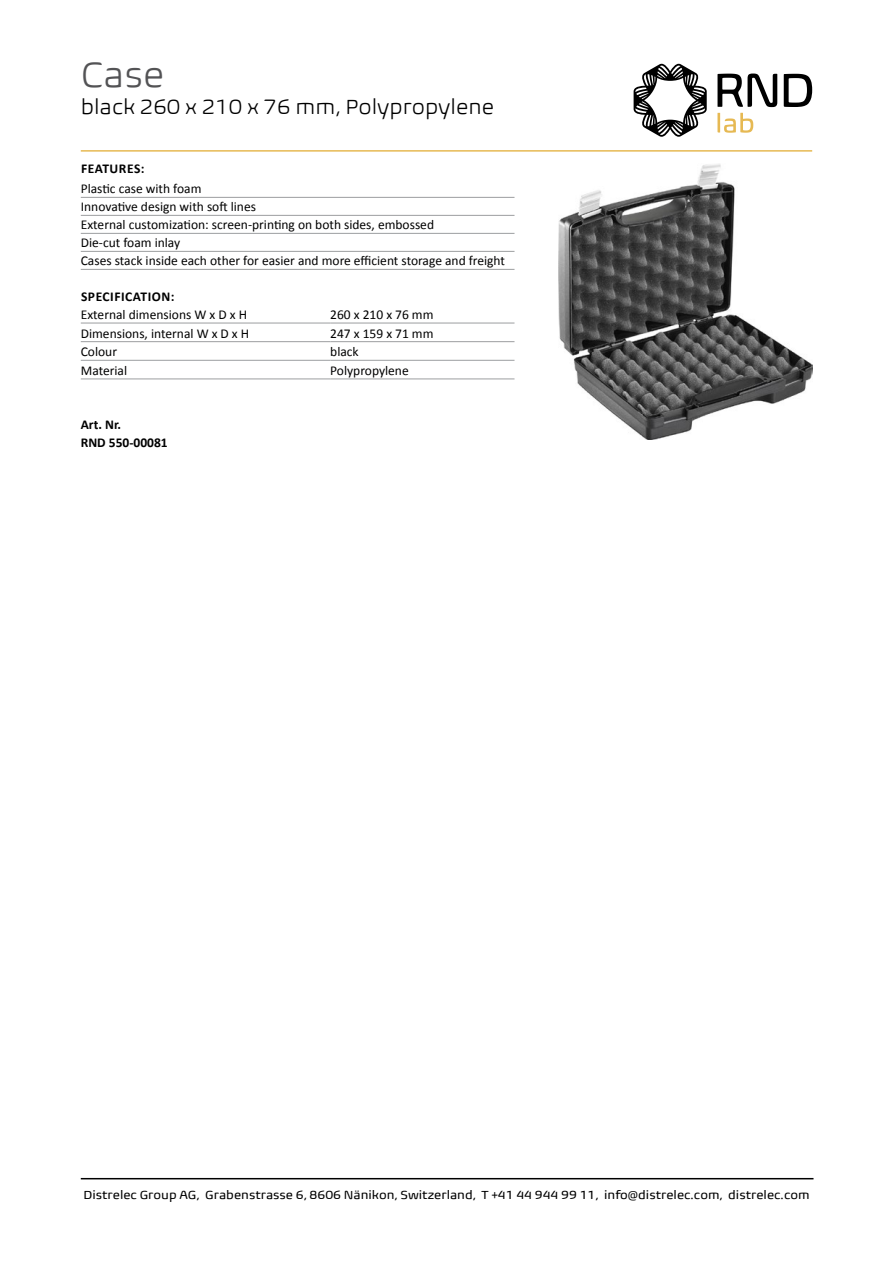
<style>
.page{position:relative;width:893px;height:1263px;background:#fff}
.page>*{position:absolute;margin:0;border:0;box-sizing:border-box;transform-origin:0 0}
.t1{font:300 36px "Biome Pro";color:#535355}
.t2{font:300 21px "Biome Pro";color:#000}
.t3{font:13.5px/18px "Calibri";color:#000}
.t4{font:700 13.5px "Calibri";letter-spacing:.03em;color:#000}
.t5{font:700 13.5px/18.6px "Calibri";color:#000}
.t6{font:12px "Biome Pro";color:#000}
</style>
<div class="page">
<hr style="left:81px;top:1178px;width:732px;height:1px;background:#000">
<hr style="left:81px;top:323px;width:249px;height:1px;background:#9c9ea0">
<hr style="left:330px;top:323px;width:184px;height:1px;background:#9c9ea0">
<hr style="left:81px;top:341px;width:249px;height:1px;background:#9c9ea0">
<hr style="left:330px;top:341px;width:184px;height:1px;background:#9c9ea0">
<hr style="left:81px;top:360px;width:249px;height:1px;background:#9c9ea0">
<hr style="left:330px;top:360px;width:184px;height:1px;background:#9c9ea0">
<hr style="left:81px;top:379px;width:249px;height:1px;background:#9c9ea0">
<hr style="left:330px;top:379px;width:184px;height:1px;background:#9c9ea0">
<hr style="left:81px;top:197px;width:433px;height:1px;background:#9c9ea0">
<hr style="left:81px;top:215px;width:433px;height:1px;background:#9c9ea0">
<hr style="left:81px;top:233px;width:433px;height:1px;background:#9c9ea0">
<hr style="left:81px;top:251px;width:433px;height:1px;background:#9c9ea0">
<hr style="left:81px;top:269px;width:433px;height:1px;background:#9c9ea0">
<svg style="left:717px;top:113px;width:36px;height:20px"></svg>
<svg style="left:717px;top:74px;width:60px;height:33px"></svg>
<svg style="left:784px;top:74px;width:28px;height:33px"></svg>
<svg style="left:634px;top:64px;width:73px;height:73px"></svg>
<hr style="left:81px;top:150px;width:731px;height:2px;background:#e6b953">
<img style="left:559px;top:164px;width:253px;height:276px">
<h1 class="t1" style="left:81px;top:51px;width:85px">Case</h1>
<h2 class="t2" style="left:81px;top:94px;width:415px">black 260 x 210 x 76 mm, Polypropylene</h2>
<p class="t4" style="left:81px;top:160px;width:65px">FEATURES:</p>
<p class="t3" style="left:81px;top:180px;width:426px">Plastic case with foam<br>Innovative design with soft lines<br>External customization: screen-printing on both sides, embossed<br>Die-cut foam inlay<br>Cases stack inside each other for easier and more efficient storage and freight</p>
<p class="t4" style="left:81px;top:288px;width:95px">SPECIFICATION:</p>
<p class="t3" style="left:81px;top:306px;width:168px">External dimensions W x D x H</p>
<p class="t3" style="left:330px;top:306px;width:105px">260 x 210 x 76 mm</p>
<p class="t3" style="left:81px;top:324px;width:170px">Dimensions, internal W x D x H</p>
<p class="t3" style="left:330px;top:324px;width:105px">247 x 159 x 71 mm</p>
<p class="t3" style="left:81px;top:343px;width:38px">Colour</p>
<p class="t3" style="left:330px;top:343px;width:30px">black</p>
<p class="t3" style="left:81px;top:362px;width:48px">Material</p>
<p class="t3" style="left:330px;top:362px;width:80px">Polypropylene</p>
<p class="t5" style="left:81px;top:415px;width:88px">Art. Nr.<br>RND 550-00081</p>
<p class="t6" style="left:83px;top:1187px;width:728px">Distrelec Group AG, Grabenstrasse 6, 8606 Nänikon, Switzerland, T +41 44 944 99 11, info@distrelec.com, distrelec.com</p>
</div>
